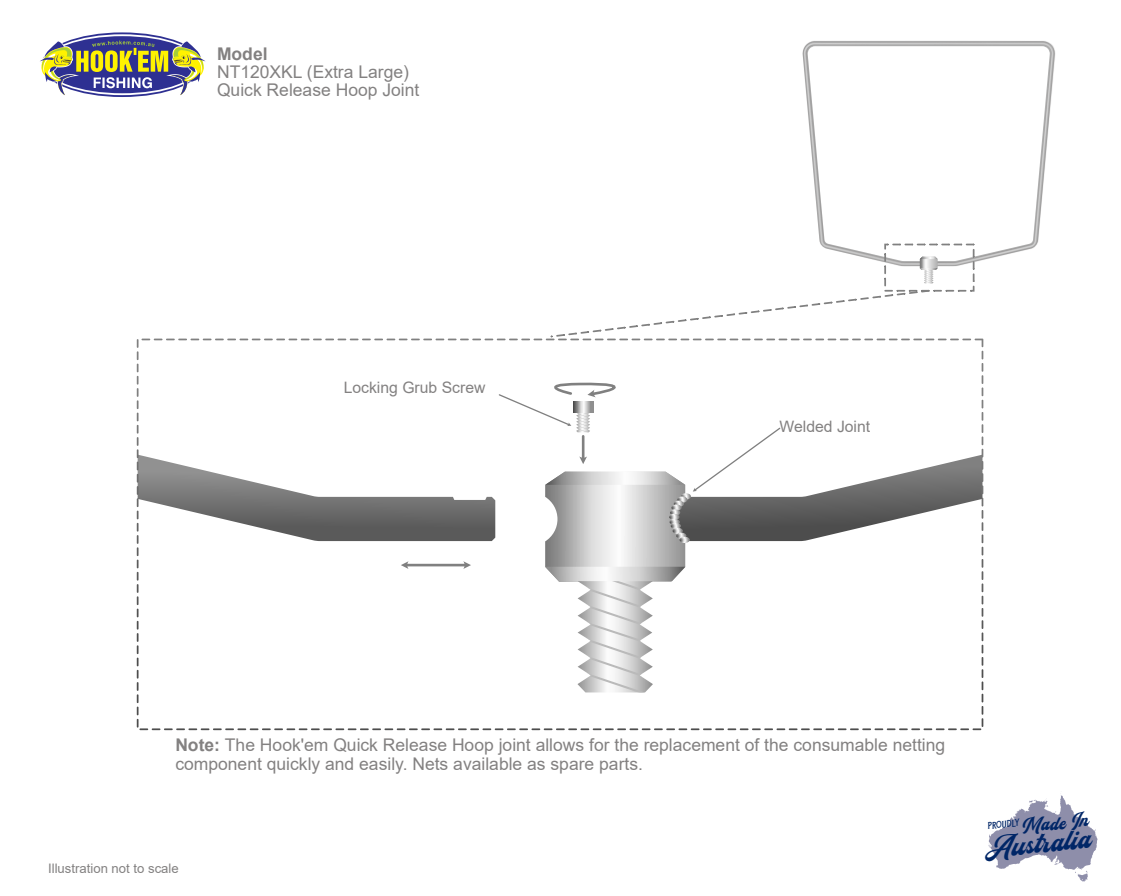
<style>
.page{position:relative;width:1121px;height:896px;background:#fff}
.page>*{position:absolute;margin:0;border:0;box-sizing:border-box;transform-origin:0 0}
.t1{font:28.7px "Flanders Script";color:#002667}
.t2{font:19.25px "Flanders Script";color:#002667}
.t3{font:17.5px/18.1px "Arial";color:#838181}
.t4{font:700 17.5px "Arial";color:#838181}
.t5{font:15.75px "Arial";color:#838181}
.t6{font:13.12px "Arial";color:#838181}
.t7{font:13.12px "Frankest Serif";color:#002667}
.s1{font-weight:700}
</style>
<div class="page">
<img style="left:802px;top:41px;width:253px;height:226px">
<img style="left:804px;top:42px;width:250px;height:224px">
<svg style="left:920px;top:257px;width:18px;height:26px"></svg>
<svg style="left:40px;top:32px;width:166px;height:65px"></svg>
<svg style="left:988px;top:795px;width:109px;height:87px"></svg>
<svg style="left:138px;top:381px;width:844px;height:311px"></svg>
<img style="left:139px;top:728px;width:842px;height:2px">
<div style="left:884px;top:244px;width:90px;height:48px;border:2px dashed #808080"></div>
<svg style="left:550px;top:289px;width:381px;height:49px"></svg>
<p class="t4" style="left:217px;top:47px;width:52px">Model</p>
<p class="t3" style="left:217px;top:65px;width:204px">NT120XKL (Extra Large)<br>Quick Release Hoop Joint</p>
<p class="t5" style="left:344px;top:382px;width:143px">Locking Grub Screw</p>
<p class="t5" style="left:779px;top:420px;width:92px">Welded Joint</p>
<p class="t3" style="left:175px;top:738px;width:771px"><span class="s1">Note:</span> The Hook'em Quick Release Hoop joint allows for the replacement of the consumable netting component quickly and easily. Nets available as spare parts.</p>
<p class="t6" style="left:48px;top:864px;width:132px">Illustration not to scale</p>
<p class="t2" style="left:1021px;top:818px;width:69px;rotate:-6deg">Made In</p>
<p class="t7" style="left:987px;top:819px;width:34px;rotate:-6deg">Proudly</p>
<h1 class="t1" style="left:983px;top:836px;width:109px;rotate:-6deg">Australia</h1>
</div>
